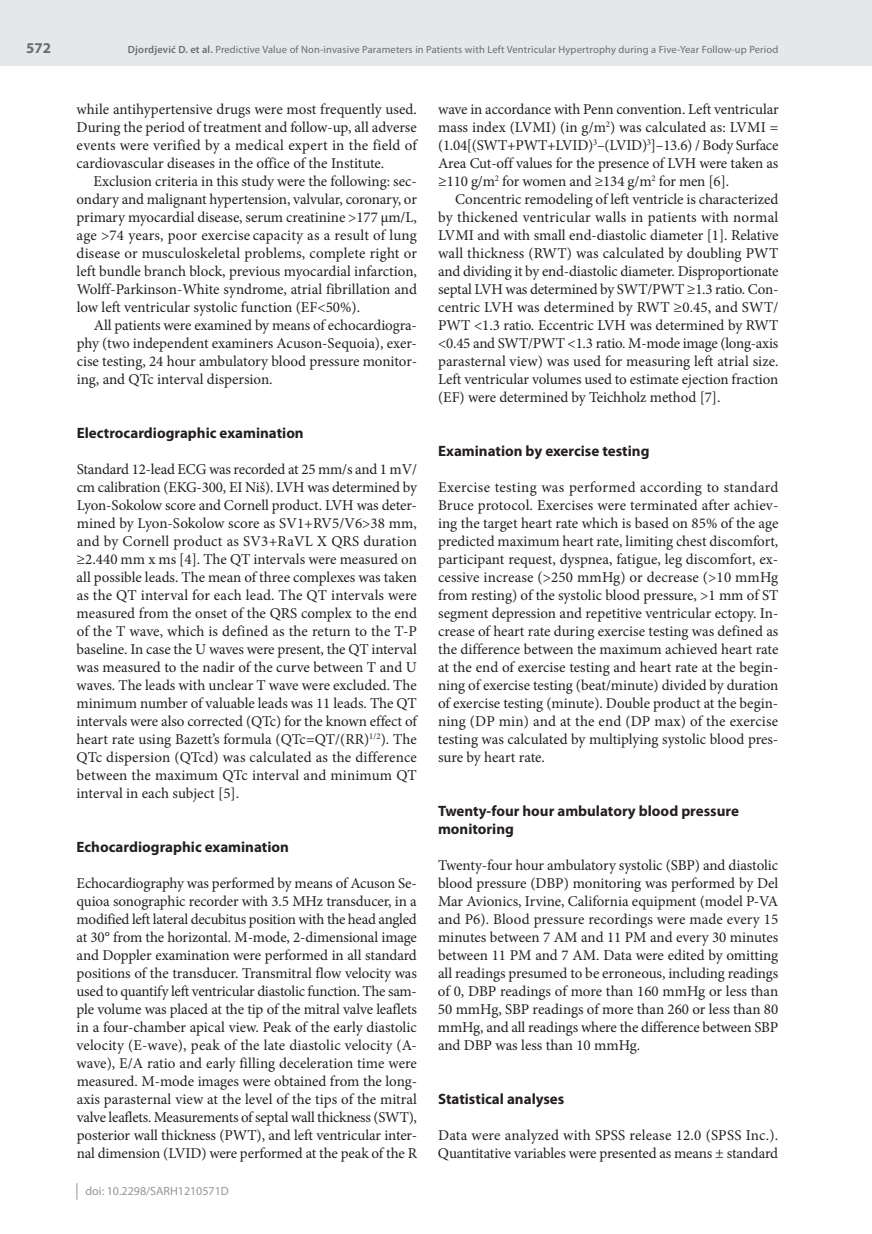
<style>
.page{position:relative;width:872px;height:1234px;background:#fff}
.page>*{position:absolute;margin:0;border:0;box-sizing:border-box;transform-origin:0 0}
.t1{font:15px/18px "Minion Pro";letter-spacing:-.01em;color:#231f20;text-align:justify}
.t2{font:700 15px/18px "Myriad Pro";color:#231f20}
.t3{font:700 15px "Myriad Pro";color:#6c6d70}
.t4{font:12px "Myriad Pro";color:#939598}
.t5{font:10.5px "Myriad Pro";letter-spacing:.015em;color:#6c6d70}
.s1{font-weight:600}
</style>
<div class="page">
<div style="left:0;top:0;width:872px;height:66px;background:#e6e7e9"></div>
<svg style="left:77px;top:1183px;width:1px;height:16px"></svg>
<p class="t3" style="left:26px;top:38px;width:26px">572</p>
<p class="t5" style="left:128px;top:43px;width:652px"><span class="s1">Djordjević D. еt al.</span> Predictive Value of Non-invasive Parameters in Patients with Left Ventricular Hypertrophy during a Five-Year Follow-up Period</p>
<p class="t1" style="left:77px;top:100px;width:342px">while antihypertensive drugs were most frequently used.<br>During the period of treatment and follow-up, all adverse events were verified by a medical expert in the field of cardiovascular diseases in the office of the Institute.</p>
<p class="t1" style="left:77px;top:172px;width:342px;text-indent:17px">Exclusion criteria in this study were the following: sec&shy;ondary and malignant hypertension, valvular, coronary, or primary myocardial disease, serum creatinine &gt;177 µm/L, age &gt;74 years, poor exercise capacity as a result of lung disease or musculoskeletal problems, complete right or left bundle branch block, previous myocardial infarction, Wolff-Parkinson-White syndrome, atrial fibrillation and low left ventricular systolic function (EF&lt;50%).</p>
<p class="t1" style="left:77px;top:316px;width:342px;text-indent:17px">All patients were examined by means of echocardiogra&shy;phy (two independent examiners Acuson-Sequoia), exer&shy;cise testing, 24 hour ambulatory blood pressure monitor&shy;ing, and QTc interval dispersion.</p>
<p class="t2" style="left:77px;top:423px;width:228px">Electrocardiographic examination</p>
<p class="t1" style="left:77px;top:460px;width:342px">Standard 12-lead ECG was recorded at 25 mm/s and 1 mV/ cm calibration (EKG-300, EI Niš). LVH was determined by Lyon-Sokolow score and Cornell product. LVH was deter&shy;mined by Lyon-Sokolow score as SV1+RV5/V6&gt;38 mm, and by Cornell product as SV3+RaVL X QRS duration ≥2.440 mm x ms [4]. The QT intervals were measured on all possible leads. The mean of three complexes was taken as the QT interval for each lead. The QT intervals were measured from the onset of the QRS complex to the end of the T wave, which is defined as the return to the T-P baseline. In case the U waves were present, the QT interval was measured to the nadir of the curve between T and U waves. The leads with unclear T wave were excluded. The minimum number of valuable leads was 11 leads. The QT intervals were also corrected (QTc) for the known effect of heart rate using Bazett’s formula (QTc=QT/(RR)<sup>1/2</sup>). The QTc dispersion (QTcd) was calculated as the difference between the maximum QTc interval and minimum QT interval in each subject [5].</p>
<p class="t2" style="left:77px;top:837px;width:214px">Echocardiographic examination</p>
<p class="t1" style="left:77px;top:874px;width:342px;text-align:left">Echocardiography was performed by means of Acuson Se&shy;quioa sonographic recorder with 3.5 MHz transducer, in a modified left lateral decubitus position with the head angled at 30° from the horizontal. M-mode, 2-dimensional image and Doppler examination were performed in all standard positions of the transducer. Transmitral flow velocity was used to quantify left ventricular diastolic function. The sam&shy;ple volume was placed at the tip of the mitral valve leaflets in a four-chamber apical view. Peak of the early diastolic velocity (E-wave), peak of the late diastolic velocity (A&shy;wave), E/A ratio and early filling deceleration time were measured. M-mode images were obtained from the long&shy;axis parasternal view at the level of the tips of the mitral valve leaflets. Measurements of septal wall thickness (SWT), posterior wall thickness (PWT), and left ventricular inter&shy;nal dimension (LVID) were performed at the peak of the R</p>
<p class="t4" style="left:86px;top:1183px;width:145px">doi: 10.2298/SARH1210571D</p>
<p class="t1" style="left:438px;top:100px;width:342px">wave in accordance with Penn convention. Left ventricular mass index (LVMI) (in g/m<sup>2</sup>) was calculated as: LVMI = (1.04[(SWT+PWT+LVID)<sup>3</sup>–(LVID)<sup>3</sup>]–13.6) / Body Surface Area Cut-off values for the presence of LVH were taken as ≥110 g/m<sup>2</sup> for women and ≥134 g/m<sup>2</sup> for men [6].</p>
<p class="t1" style="left:438px;top:190px;width:342px;text-indent:17px">Concentric remodeling of left ventricle is characterized by thickened ventricular walls in patients with normal LVMI and with small end-diastolic diameter [1]. Relative wall thickness (RWT) was calculated by doubling PWT and dividing it by end-diastolic diameter. Disproportionate septal LVH was determined by SWT/PWT ≥1.3 ratio. Con&shy;centric LVH was determined by RWT ≥0.45, and SWT/ PWT &lt;1.3 ratio. Eccentric LVH was determined by RWT &lt;0.45 and SWT/PWT &lt;1.3 ratio. M-mode image (long-axis parasternal view) was used for measuring left atrial size.<br>Left ventricular volumes used to estimate ejection fraction (EF) were determined by Teichholz method [7].</p>
<p class="t2" style="left:438px;top:441px;width:213px">Examination by exercise testing</p>
<p class="t1" style="left:438px;top:478px;width:342px">Exercise testing was performed according to standard Bruce protocol. Exercises were terminated after achiev&shy;ing the target heart rate which is based on 85% of the age predicted maximum heart rate, limiting chest discomfort, participant request, dyspnea, fatigue, leg discomfort, ex&shy;cessive increase (&gt;250 mmHg) or decrease (&gt;10 mmHg from resting) of the systolic blood pressure, &gt;1 mm of ST segment depression and repetitive ventricular ectopy. In&shy;crease of heart rate during exercise testing was defined as the difference between the maximum achieved heart rate at the end of exercise testing and heart rate at the begin&shy;ning of exercise testing (beat/minute) divided by duration of exercise testing (minute). Double product at the begin&shy;ning (DP min) and at the end (DP max) of the exercise testing was calculated by multiplying systolic blood pres&shy;sure by heart rate.</p>
<p class="t2" style="left:438px;top:801px;width:302px">Twenty-four hour ambulatory blood pressure monitoring</p>
<p class="t1" style="left:438px;top:856px;width:342px">Twenty-four hour ambulatory systolic (SBP) and diastolic blood pressure (DBP) monitoring was performed by Del Mar Avionics, Irvine, California equipment (model P-VA and P6). Blood pressure recordings were made every 15 minutes between 7 AM and 11 PM and every 30 minutes between 11 PM and 7 AM. Data were edited by omitting all readings presumed to be erroneous, including readings of 0, DBP readings of more than 160 mmHg or less than 50 mmHg, SBP readings of more than 260 or less than 80 mmHg, and all readings where the difference between SBP and DBP was less than 10 mmHg.</p>
<p class="t2" style="left:438px;top:1089px;width:128px">Statistical analyses</p>
<p class="t1" style="left:438px;top:1126px;width:342px">Data were analyzed with SPSS release 12.0 (SPSS Inc.).<br>Quantitative variables were presented as means ± standard</p>
</div>
